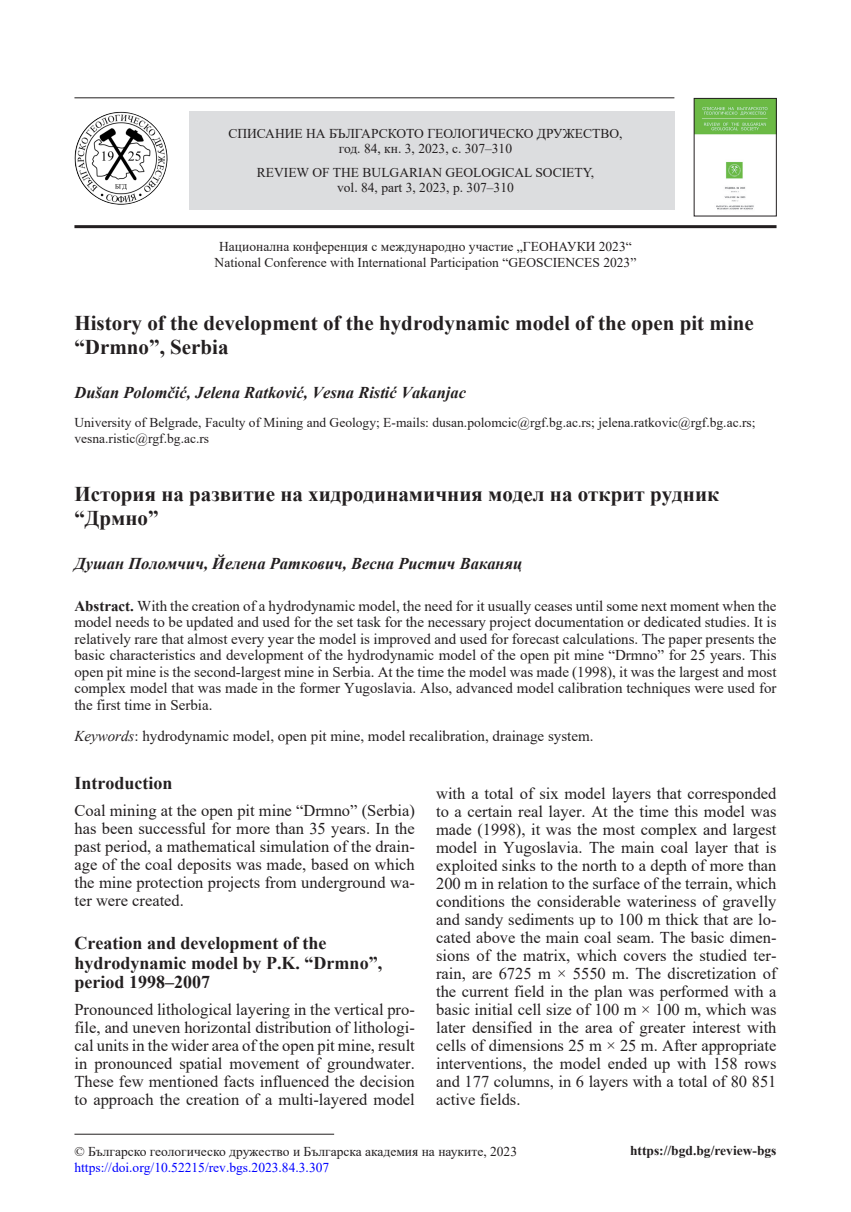
<style>
.page{position:relative;width:851px;height:1212px;background:#fff}
.page>*{position:absolute;margin:0;border:0;box-sizing:border-box;transform-origin:0 0}
.BG_Title{font:700 21px/24px "Times New Roman";color:#231f20}
.Heading_1{font:700 18px/19.5px "Times New Roman";color:#231f20}
.Body_text_En_1par{font:16.5px/18px "Times New Roman";color:#231f20;text-align:justify}
.Authors{font:italic 700 16.5px "Times New Roman";color:#231f20}
.BG_Authors{font:italic 700 16.5px "Times New Roman";color:#231f20}
.Abstract_En{font:15px/16.5px "Times New Roman";color:#231f20;text-align:justify}
.Key_words{font:15px "Times New Roman";color:#231f20}
.Affiliation{font:13.5px/16.5px "Times New Roman";color:#231f20;text-align:center}
.DOI{font:13.5px "Times New Roman";color:#00f}
.t1{font:700 13.5px "Times New Roman";color:#231f20}
.s1{font-weight:700}
.s2{font-style:italic}
</style>
<div class="page">
<div style="left:189px;top:111px;width:485px;height:99px;background:#dcdddf"></div>
<hr style="left:74px;top:225px;width:702px;height:3px;background:#231f20">
<hr style="left:74px;top:97px;width:600px;height:1px;background:#231f20">
<hr style="left:74px;top:1134px;width:260px;height:1px;background:#231f20">
<img style="left:74px;top:112px;width:93px;height:93px">
<img style="left:695px;top:100px;width:79px;height:110px">
<p class="Affiliation" style="left:228px;top:126px;width:395px;line-height:15px">СПИСАНИЕ НА БЪЛГАРСКОТО ГЕОЛОГИЧЕСКО ДРУЖЕСТВО, год. 84, кн. 3, 2023, с. 307–310</p>
<p class="Affiliation" style="left:257px;top:164px;width:338px;line-height:15px">REVIEW OF THE BULGARIAN GEOLOGICAL SOCIETY, vol. 84, part 3, 2023, p. 307–310</p>
<p class="Affiliation" style="left:214px;top:237px;width:423px">Национална конференция с международно участие „ГЕОНАУКИ 2023“<br>National Conference with International Participation “GEOSCIENCES 2023”</p>
<p class="BG_Title" style="left:74px;top:310px;width:680px">History of the development of the hydrodynamic model of the open pit mine “Drmno”, Serbia</p>
<p class="Authors" style="left:74px;top:380px;width:393px">Dušan Polomčić, Jelena Ratković, Vesna Ristić Vakanjac</p>
<p class="Affiliation" style="left:74px;top:414px;width:682px;text-align:left">University of Belgrade, Faculty of Mining and Geology; E-mails: dusan.polomcic@rgf.bg.ac.rs; jelena.ratkovic@rgf.bg.ac.rs; vesna.ristic@rgf.bg.ac.rs</p>
<p class="BG_Title" style="left:74px;top:482px;width:646px">История на развитие на хидродинамичния модел на открит рудник “Дрмно”</p>
<p class="BG_Authors" style="left:74px;top:552px;width:449px">Душан Поломчич, Йелена Раткович, Весна Ристич Ваканяц</p>
<p class="Abstract_En" style="left:74px;top:597px;width:703px"><span class="s1">Abstract.</span> With the creation of a hydrodynamic model, the need for it usually ceases until some next moment when the model needs to be updated and used for the set task for the necessary project documentation or dedicated studies. It is relatively rare that almost every year the model is improved and used for forecast calculations. The paper presents the basic characteristics and development of the hydrodynamic model of the open pit mine “Drmno” for 25 years. This open pit mine is the second-largest mine in Serbia. At the time the model was made (1998), it was the largest and most complex model that was made in the former Yugoslavia. Also, advanced model calibration techniques were used for the first time in Serbia.</p>
<p class="Key_words" style="left:74px;top:725px;width:520px"><span class="s2">Keywords</span>: hydrodynamic model, open pit mine, model recalibration, drainage system.</p>
<p class="Heading_1" style="left:74px;top:773px;width:100px">Introduction</p>
<p class="Body_text_En_1par" style="left:74px;top:800px;width:342px">Coal mining at the open pit mine “Drmno” (Serbia) has been successful for more than 35 years. In the past period, a mathematical simulation of the drain&shy;age of the coal deposits was made, based on which the mine protection projects from underground wa&shy;ter were created.</p>
<p class="Heading_1" style="left:74px;top:933px;width:309px">Creation and development of the hydrodynamic model by P.K. “Drmno”, period 1998–2007</p>
<p class="Body_text_En_1par" style="left:74px;top:1000px;width:342px">Pronounced lithological layering in the vertical pro&shy;file, and uneven horizontal distribution of lithologi&shy;cal units in the wider area of the open pit mine, result in pronounced spatial movement of groundwater.<br>These few mentioned facts influenced the decision to approach the creation of a multi-layered model</p>
<p class="Body_text_En_1par" style="left:436px;top:784px;width:342px">with a total of six model layers that corresponded to a certain real layer. At the time this model was made (1998), it was the most complex and largest model in Yugoslavia. The main coal layer that is exploited sinks to the north to a depth of more than 200 m in relation to the surface of the terrain, which conditions the considerable wateriness of gravelly and sandy sediments up to 100 m thick that are lo&shy;cated above the main coal seam. The basic dimen&shy;sions of the matrix, which covers the studied ter&shy;rain, are 6725 m × 5550 m. The discretization of the current field in the plan was performed with a basic initial cell size of 100 m × 100 m, which was later densified in the area of greater interest with cells of dimensions 25 m × 25 m. After appropriate interventions, the model ended up with 158 rows and 177 columns, in 6 layers with a total of 80 851 active fields.</p>
<p class="Affiliation" style="left:74px;top:1142px;width:444px">© Българско геологическо дружество и Българска академия на науките, 2023</p>
<p class="t1" style="left:630px;top:1141px;width:148px">https://bgd.bg/review-bgs</p>
<p class="DOI" style="left:74px;top:1158px;width:256px">https://doi.org/10.52215/rev.bgs.2023.84.3.307</p>
</div>
